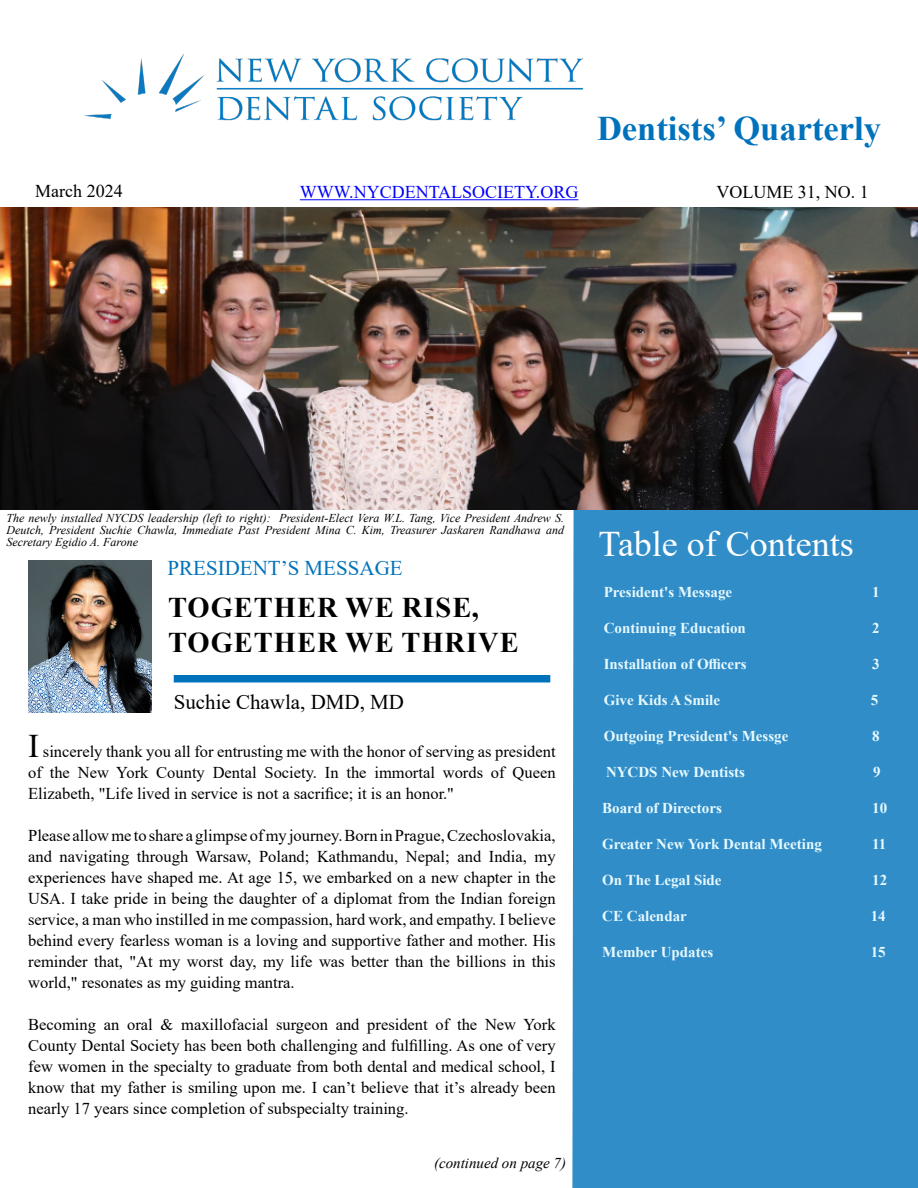
<style>
.page{position:relative;width:918px;height:1188px;background:#fff}
.page>*{position:absolute;margin:0;border:0;box-sizing:border-box;transform-origin:0 0}
.t1{font:36px "Times New Roman";color:#fff}
.t2{font:700 34.5px "Times New Roman";color:#0072bc}
.t3{font:700 28.5px/34.5px "Times New Roman";letter-spacing:.035em;color:#000}
.t4{font:21px "Times New Roman";color:#000}
.t5{font:21px "Times New Roman";color:#0072bc}
.t6{font:18px "Times New Roman";color:#00f}
.t7{font:18px "Times New Roman";color:#000}
.t8{font:16.5px/21px "Times New Roman";color:#000;text-align:justify}
.t9{font:700 15px "Times New Roman";color:#e6f9ff}
.t10{font:italic 15px "Times New Roman";color:#000}
.t11{font:italic 12px/12px "Times New Roman";color:#000;text-align:justify}
.s1{font-size:33px}
</style>
<div class="page">
<div style="left:572px;top:510px;width:346px;height:678px;background:#318dc8"></div>
<img style="left:84px;top:53px;width:500px;height:68px">
<div style="left:174px;top:675px;width:376px;height:7px;background:#0072bc"></div>
<hr style="left:300px;top:199px;width:278px;height:1px;background:#00f">
<img style="left:0;top:208px;width:918px;height:302px">
<img style="left:28px;top:561px;width:123px;height:152px">
<h2 class="t2" style="left:597px;top:104px;width:285px">Dentists’ Quarterly</h2>
<p class="t7" style="left:35px;top:178px;width:89px">March 2024</p>
<p class="t6" style="left:300px;top:179px;width:280px">WWW.NYCDENTALSOCIETY.ORG</p>
<p class="t7" style="left:716px;top:179px;width:154px">VOLUME 31, NO. 1</p>
<p class="t11" style="left:6px;top:512px;width:559px">The newly installed NYCDS leadership (left to right): President-Elect Vera W.L. Tang, Vice President Andrew S.<br>Deutch, President Suchie Chawla, Immediate Past President Mina C. Kim, Treasurer Jaskaren Randhawa and Secretary Egidio A. Farone</p>
<p class="t5" style="left:168px;top:553px;width:237px">PRESIDENT’S MESSAGE</p>
<h3 class="t3" style="left:168px;top:589px;width:352px">TOGETHER WE RISE,<br>TOGETHER WE THRIVE</h3>
<p class="t4" style="left:174px;top:687px;width:232px">Suchie Chawla, DMD, MD</p>
<p class="t8" style="left:28px;top:741px;width:529px"><span class="s1">I</span> sincerely thank you all for entrusting me with the honor of serving as president of the New York County Dental Society. In the immortal words of Queen Elizabeth, "Life lived in service is not a sacrifice; it is an honor."</p>
<p class="t8" style="left:28px;top:825px;width:529px">Please allow me to share a glimpse of my journey. Born in Prague, Czechoslovakia, and navigating through Warsaw, Poland; Kathmandu, Nepal; and India, my experiences have shaped me. At age 15, we embarked on a new chapter in the USA. I take pride in being the daughter of a diplomat from the Indian foreign service, a man who instilled in me compassion, hard work, and empathy. I believe behind every fearless woman is a loving and supportive father and mother. His reminder that, "At my worst day, my life was better than the billions in this world," resonates as my guiding mantra.</p>
<p class="t8" style="left:28px;top:1014px;width:529px">Becoming an oral &amp; maxillofacial surgeon and president of the New York County Dental Society has been both challenging and fulfilling. As one of very few women in the specialty to graduate from both dental and medical school, I know that my father is smiling upon me. I can’t believe that it’s already been nearly 17 years since completion of subspecialty training.</p>
<p class="t10" style="left:434px;top:1153px;width:134px">(continued on page 7)</p>
<h1 class="t1" style="left:599px;top:518px;width:257px">Table of Contents</h1>
<p class="t9" style="left:604px;top:581px;width:130px">President's Message</p>
<p class="t9" style="left:872px;top:581px;width:9px">1</p>
<p class="t9" style="left:604px;top:617px;width:144px">Continuing Education</p>
<p class="t9" style="left:872px;top:617px;width:9px">2</p>
<p class="t9" style="left:604px;top:653px;width:144px">Installation of Officers</p>
<p class="t9" style="left:872px;top:653px;width:9px">3</p>
<p class="t9" style="left:604px;top:689px;width:118px">Give Kids A Smile</p>
<p class="t9" style="left:871px;top:689px;width:9px">5</p>
<p class="t9" style="left:604px;top:725px;width:186px">Outgoing President's Messge</p>
<p class="t9" style="left:872px;top:725px;width:9px">8</p>
<p class="t9" style="left:606px;top:761px;width:141px">NYCDS New Dentists</p>
<p class="t9" style="left:873px;top:761px;width:9px">9</p>
<p class="t9" style="left:602px;top:797px;width:121px">Board of Directors</p>
<p class="t9" style="left:872px;top:797px;width:16px">10</p>
<p class="t9" style="left:602px;top:833px;width:221px">Greater New York Dental Meeting</p>
<p class="t9" style="left:872px;top:833px;width:16px">11</p>
<p class="t9" style="left:602px;top:869px;width:121px">On The Legal Side</p>
<p class="t9" style="left:872px;top:869px;width:16px">12</p>
<p class="t9" style="left:602px;top:905px;width:86px">CE Calendar</p>
<p class="t9" style="left:871px;top:905px;width:16px">14</p>
<p class="t9" style="left:602px;top:941px;width:112px">Member Updates</p>
<p class="t9" style="left:871px;top:941px;width:16px">15</p>
</div>
